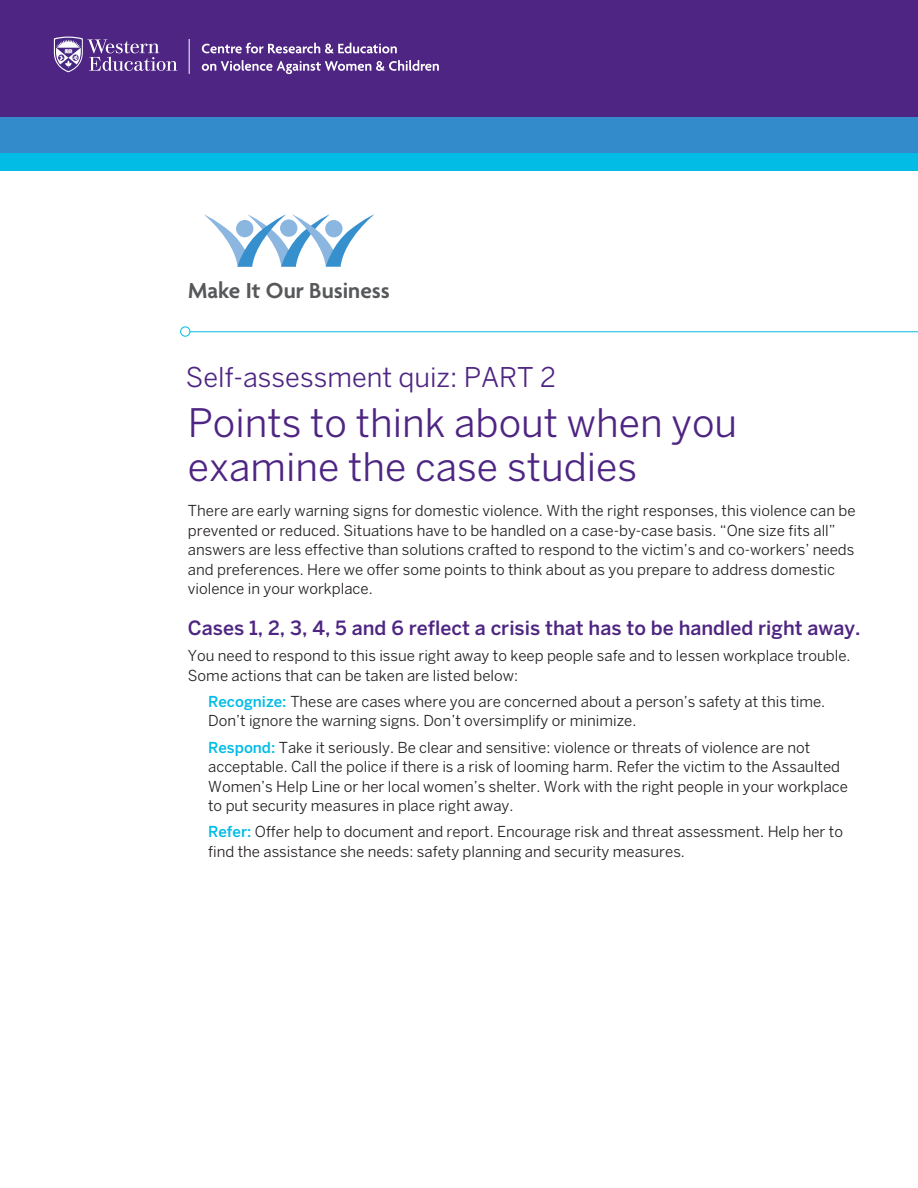
<style>
.page{position:relative;width:918px;height:1188px;background:#fff}
.page>*{position:absolute;margin:0;border:0;box-sizing:border-box;transform-origin:0 0}
.t1{font:39px/43.5px "Benton Sans";color:#4e2582}
.t2{font:27px "Benton Sans";color:#4e2582}
.t3{font:600 23.55px "Agenda";color:#57585a}
.t4{font:500 19.5px "Benton Sans";color:#4e2582}
.t5{font:15px/19.5px "Benton Sans";color:#231f20}
.s1{font-weight:500;color:#02bce5}
</style>
<div class="page">
<div style="left:0;top:0;width:918px;height:119px;background:#4e2582"></div>
<div style="left:0;top:118px;width:918px;height:38px;background:#348bcb"></div>
<div style="left:0;top:153px;width:918px;height:18px;background:#02bce5"></div>
<svg style="left:54px;top:37px;width:123px;height:35px"></svg>
<hr style="left:189px;top:39px;width:1px;height:35px;background:#fff">
<svg style="left:202px;top:43px;width:195px;height:10px"></svg>
<svg style="left:202px;top:60px;width:237px;height:14px"></svg>
<svg style="left:204px;top:214px;width:170px;height:53px"></svg>
<hr style="left:190px;top:332px;width:728px;height:1px;background:#02bce5">
<div style="left:180px;top:327px;width:10px;height:10px;border:1px solid #02bce5;border-radius:50%"></div>
<p class="t3" style="left:188px;top:276px;width:203px">Make It Our Business</p>
<p class="t2" style="left:186px;top:361px;width:372px">Self-assessment quiz: PART 2</p>
<p class="t1" style="left:188px;top:401px;width:551px">Points to think about when you examine the case studies</p>
<p class="t5" style="left:188px;top:501px;width:669px">There are early warning signs for domestic violence. With the right responses, this violence can be prevented or reduced. Situations have to be handled on a case-by-case basis. “One size fits all” answers are less effective than solutions crafted to respond to the victim’s and co-workers’ needs and preferences. Here we offer some points to think about as you prepare to address domestic violence in your workplace.</p>
<p class="t4" style="left:188px;top:616px;width:674px">Cases 1, 2, 3, 4, 5 and 6 reflect a crisis that has to be handled right away.</p>
<p class="t5" style="left:188px;top:646px;width:664px">You need to respond to this issue right away to keep people safe and to lessen workplace trouble.<br>Some actions that can be taken are listed below:</p>
<p class="t5" style="left:208px;top:692px;width:619px"><span class="s1">Recognize:</span> These are cases where you are concerned about a person’s safety at this time.<br>Don’t ignore the warning signs. Don’t oversimplify or minimize.</p>
<p class="t5" style="left:208px;top:737px;width:641px"><span class="s1">Respond:</span> Take it seriously. Be clear and sensitive: violence or threats of violence are not acceptable. Call the police if there is a risk of looming harm. Refer the victim to the Assaulted Women’s Help Line or her local women’s shelter. Work with the right people in your workplace to put security measures in place right away.</p>
<p class="t5" style="left:208px;top:822px;width:636px"><span class="s1">Refer:</span> Offer help to document and report. Encourage risk and threat assessment. Help her to find the assistance she needs: safety planning and security measures.</p>
</div>
